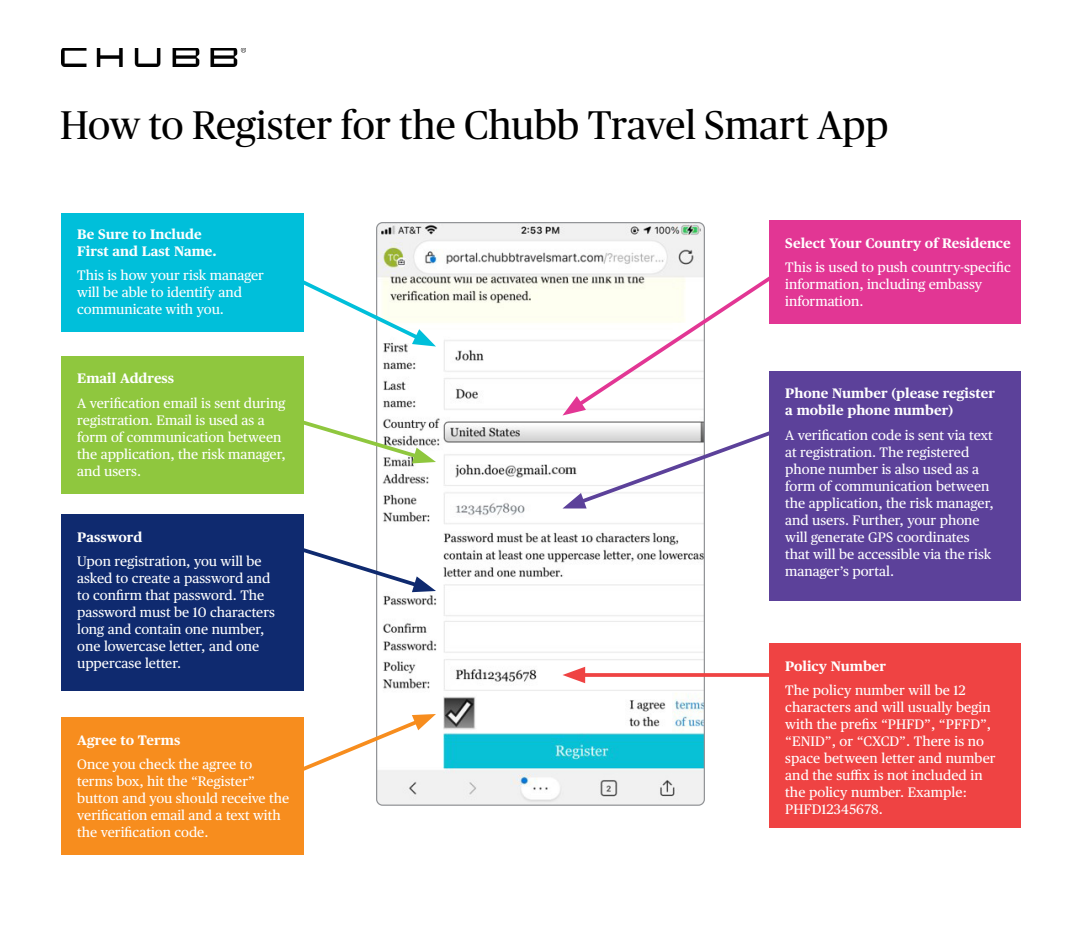
<style>
.page{position:relative;width:1080px;height:930px;background:#fff}
.page>*{position:absolute;margin:0;border:0;box-sizing:border-box;transform-origin:0 0}
.Publico_Headline{font:40px "Publico Headline";color:#000}
.Publico_Body{font:13.75px/17px "Chubb Publico Text";color:#fff}
.Publico_Subhead{font:700 13.75px/17px "Chubb Publico Text";color:#fff}
</style>
<div class="page">
<div style="left:62px;top:718px;width:242px;height:138px;background:#f78d1e"></div>
<img style="left:378px;top:224px;width:325px;height:580px">
<img style="left:62px;top:48px;width:184px;height:19px">
<div style="left:62px;top:213px;width:242px;height:119px;background:#00bfda"></div>
<div style="left:62px;top:356px;width:242px;height:138px;background:#8fc73e"></div>
<div style="left:62px;top:514px;width:242px;height:177px;background:#0f2a6f"></div>
<div style="left:769px;top:643px;width:252px;height:185px;background:#ef4343"></div>
<div style="left:769px;top:220px;width:252px;height:104px;background:#e23694"></div>
<div style="left:769px;top:371px;width:252px;height:229px;background:#5c419a"></div>
<svg style="left:304px;top:274px;width:132px;height:73px"></svg>
<svg style="left:304px;top:417px;width:132px;height:46px"></svg>
<svg style="left:304px;top:544px;width:132px;height:48px"></svg>
<svg style="left:294px;top:714px;width:142px;height:62px"></svg>
<svg style="left:562px;top:269px;width:207px;height:146px"></svg>
<svg style="left:562px;top:426px;width:207px;height:83px"></svg>
<svg style="left:585px;top:673px;width:184px;height:4px"></svg>
<svg style="left:562px;top:667px;width:23px;height:16px"></svg>
<h1 class="Publico_Headline" style="left:60px;top:97px;width:830px">How to Register for the Chubb Travel Smart App</h1>
<h2 class="Publico_Subhead" style="left:77px;top:225px;width:141px">Be Sure to Include<br>First and Last Name.</h2>
<h1 class="Publico_Body" style="left:77px;top:266px;width:188px">This is how your risk manager will be able to identify and communicate with you.</h1>
<h2 class="Publico_Subhead" style="left:77px;top:369px;width:99px">Email Address</h2>
<h1 class="Publico_Body" style="left:77px;top:394px;width:210px">A verification email is sent during registration. Email is used as a form of communication between the application, the risk manager, and users.</h1>
<h2 class="Publico_Subhead" style="left:77px;top:527px;width:67px">Password</h2>
<h1 class="Publico_Body" style="left:77px;top:552px;width:199px">Upon registration, you will be asked to create a password and to confirm that password. The password must be 10 characters long and contain one number, one lowercase letter, and one uppercase letter.</h1>
<h2 class="Publico_Subhead" style="left:77px;top:730px;width:105px">Agree to Terms</h2>
<h1 class="Publico_Body" style="left:77px;top:755px;width:214px">Once you check the agree to terms box, hit the “Register” button and you should receive the verification email and a text with the verification code.</h1>
<h2 class="Publico_Subhead" style="left:785px;top:233px;width:227px">Select Your Country of Residence</h2>
<h1 class="Publico_Body" style="left:785px;top:258px;width:227px">This is used to push country-specific information, including embassy information.</h1>
<h2 class="Publico_Subhead" style="left:785px;top:384px;width:211px">Phone Number (please register a mobile phone number)</h2>
<h1 class="Publico_Body" style="left:785px;top:426px;width:210px">A verification code is sent via text at registration. The registered phone number is also used as a form of communication between the application, the risk manager, and users. Further, your phone will generate GPS coordinates that will be accessible via the risk manager’s portal.</h1>
<h2 class="Publico_Subhead" style="left:785px;top:656px;width:102px">Policy Number</h2>
<h1 class="Publico_Body" style="left:785px;top:681px;width:212px">The policy number will be 12 characters and will usually begin with the prefix “PHFD”, “PFFD”, “ENID”, or “CXCD”. There is no space between letter and number and the suffix is not included in the policy number. Example:<br>PHFD12345678.</h1>
</div>
